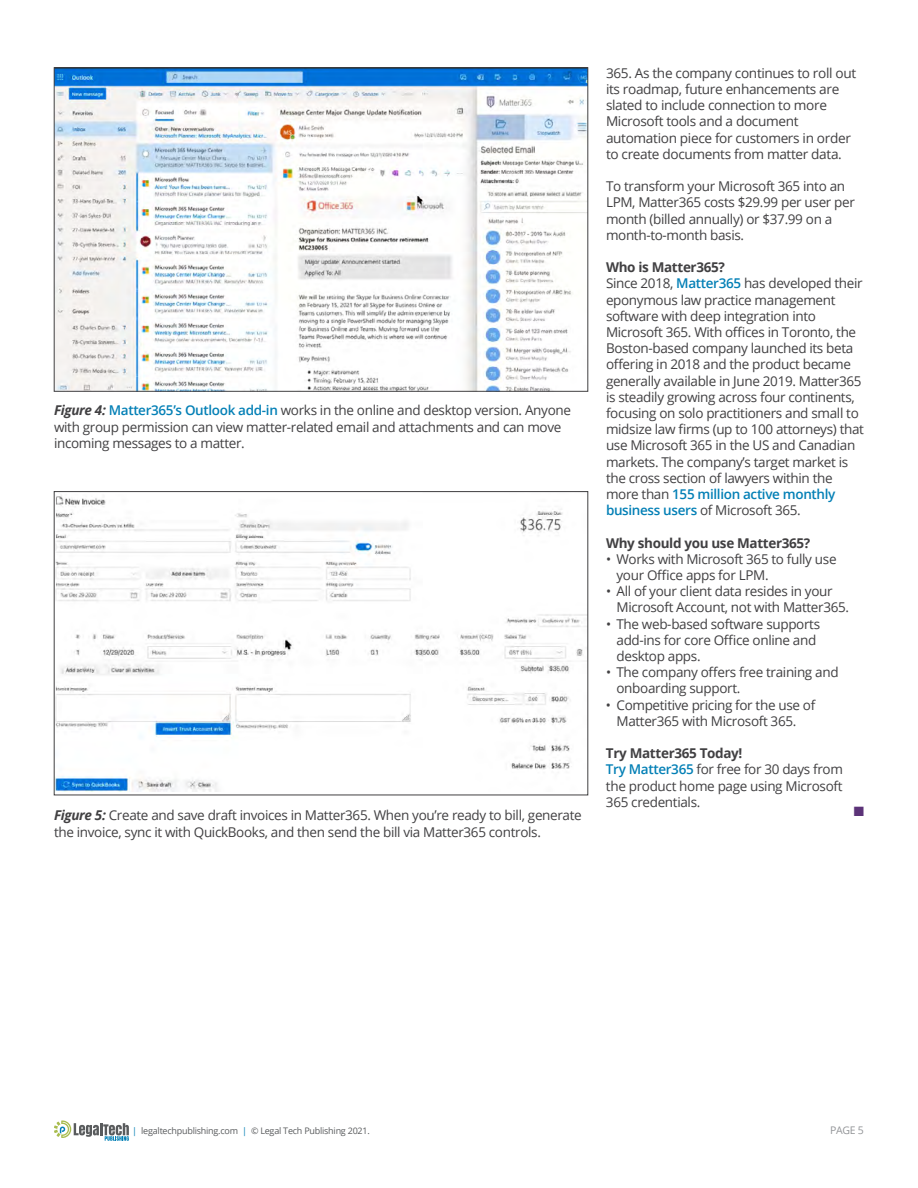
<style>
.page{position:relative;width:918px;height:1188px;background:#fff}
.page>*{position:absolute;margin:0;border:0;box-sizing:border-box;transform-origin:0 0}
.t1{font:13.5px/16.2px "Open Sans";letter-spacing:-.025em;color:#414042}
.t2{font:700 13.5px "Open Sans";letter-spacing:-.025em;color:#414042}
.t3{font:13.5px "Zapf Dingbats ITC";color:#5c3378}
.t4{font:10.5px "Open Sans";color:#939598}
.t5{font:9px "Open Sans";letter-spacing:-.025em;color:#595b5d}
.s1{font-weight:700;font-style:italic}
.s2{font-weight:600;color:#0480b6}
.s3{font-weight:700}
.s4{color:#0480b6}
</style>
<div class="page">
<svg style="left:54px;top:1120px;width:75px;height:21px"></svg>
<img style="left:56px;top:70px;width:530px;height:320px">
<img style="left:56px;top:495px;width:530px;height:297px">
<div style="left:54px;top:491px;width:534px;height:304px;border:1px solid #414042"></div>
<p class="t1" style="left:54px;top:402px;width:519px"><span class="s1">Figure 4:</span> <span class="s2">Matter365’s Outlook add-in</span> works in the online and desktop version. Anyone with group permission can view matter-related email and attachments and can move incoming messages to a matter.</p>
<p class="t1" style="left:54px;top:807px;width:529px"><span class="s1">Figure 5:</span> Create and save draft invoices in Matter365. When you’re ready to bill, generate the invoice, sync it with QuickBooks, and then send the bill via Matter365 controls.</p>
<p class="t1" style="left:606px;top:64px;width:252px">365. As the company continues to roll out its roadmap, future enhancements are slated to include connection to more Microsoft tools and a document automation piece for customers in order to create documents from matter data.</p>
<p class="t1" style="left:606px;top:178px;width:250px">To transform your Microsoft 365 into an LPM, Matter365 costs $29.99 per user per month (billed annually) or $37.99 on a month-to-month basis.</p>
<p class="t1" style="left:606px;top:259px;width:259px"><span class="s3">Who is Matter365?<br></span>Since 2018, <span class="s2">Matter365</span> has developed their eponymous law practice management software with deep integration into Microsoft 365. With offices in Toronto, the Boston-based company launched its beta offering in 2018 and the product became generally available in June 2019. Matter365 is steadily growing across four continents, focusing on solo practitioners and small to midsize law firms (up to 100 attorneys) that use Microsoft 365 in the US and Canadian markets. The company’s target market is the cross section of lawyers within the more than <span class="s2">155 million active monthly business users</span> of Microsoft 365.</p>
<p class="t2" style="left:606px;top:533px;width:206px">Why should you use Matter365?</p>
<p class="t1" style="left:617px;top:550px;width:222px;text-indent:-11px">• Works with Microsoft 365 to fully use your Office apps for LPM.</p>
<p class="t1" style="left:617px;top:583px;width:234px;text-indent:-11px">• All of your client data resides in your<br>Microsoft Account, not with Matter365.</p>
<p class="t1" style="left:617px;top:615px;width:205px;text-indent:-11px">• The web-based software supports add-ins for core Office online and desktop apps.</p>
<p class="t1" style="left:616px;top:664px;width:224px;text-indent:-10px">• The company offers free training and onboarding support.</p>
<p class="t1" style="left:616px;top:696px;width:200px;text-indent:-11px">• Competitive pricing for the use of<br>Matter365 with Microsoft 365.</p>
<p class="t1" style="left:606px;top:745px;width:239px"><span class="s3">Try Matter365 Today!<br></span><span class="s2">Try Matter365</span> for free for 30 days from the product home page using Microsoft<br>365 credentials.</p>
<p class="t3" style="left:854px;top:805px;width:12px">■</p>
<p class="t5" style="left:132px;top:1125px;width:239px"><span class="s4">|</span> legaltechpublishing.com <span class="s4">|</span> © Legal Tech Publishing 2021.</p>
<p class="t4" style="left:830px;top:1123px;width:35px">PAGE 5</p>
</div>
